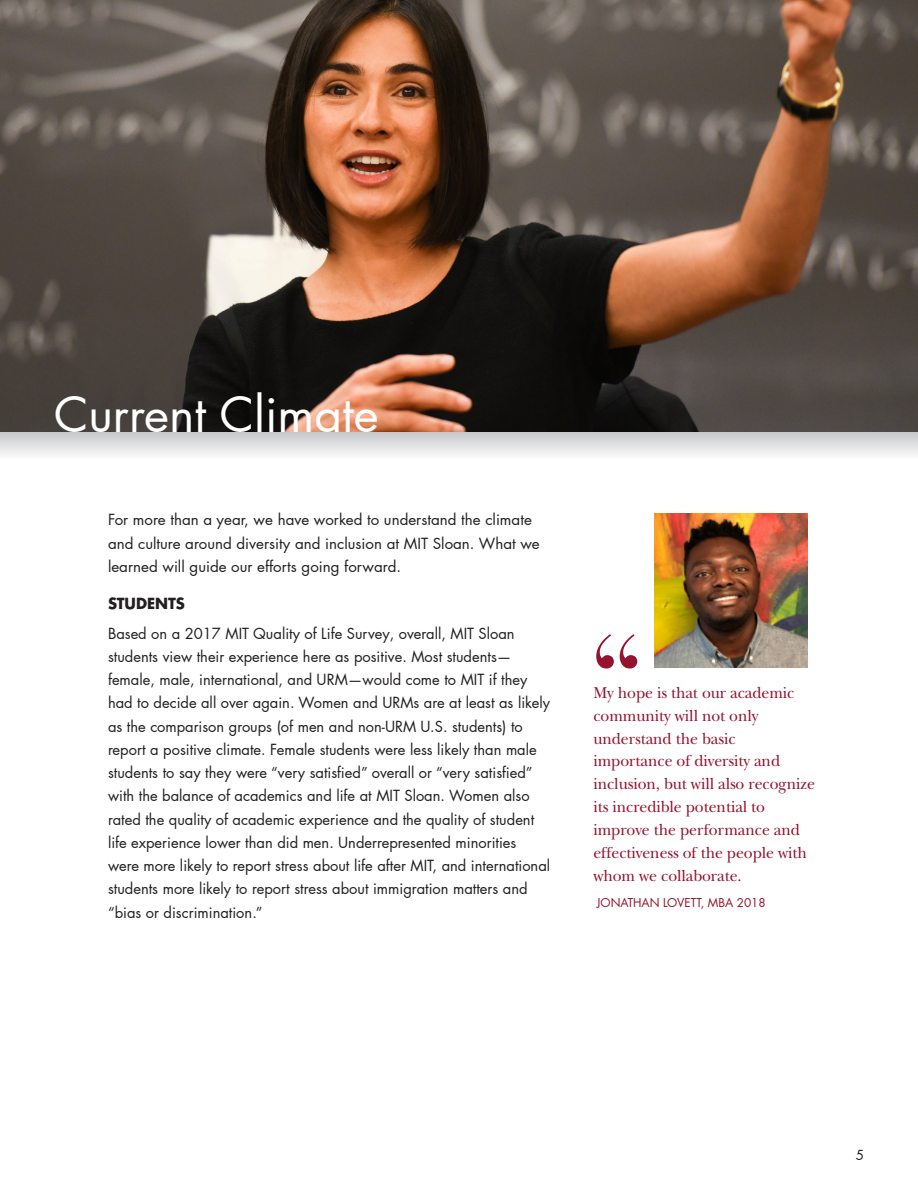
<style>
.page{position:relative;width:918px;height:1188px;background:#fff}
.page>*{position:absolute;margin:0;border:0;box-sizing:border-box;transform-origin:0 0}
.t1{font:48px "Futura LT Pro";color:#fff}
.t2{font:16.5px/22.8px "New Baskerville";letter-spacing:-.005em;color:#95132f;scale:.96 1}
.t3{font:15px/23.2px "Futura LT Pro";color:#231f20}
.t4{font:700 15px "Futura LT Pro";color:#231f20}
.t5{font:13.5px "Futura LT Pro";color:#231f20}
.t6{font:12px "Futura LT Pro";color:#95132f}
</style>
<div class="page">
<img style="left:0;top:0;width:918px;height:432px">
<svg style="left:0;top:432px;width:918px;height:23px;background:#dddddf"></svg>
<img style="left:655px;top:514px;width:153px;height:154px">
<svg style="left:596px;top:634px;width:41px;height:35px"></svg>
<p class="t1" style="left:54px;top:382px;width:326px">Current Climate</p>
<p class="t3" style="left:108px;top:508px;width:433px">For more than a year, we have worked to understand the climate and culture around diversity and inclusion at MIT Sloan. What we learned will guide our efforts going forward.</p>
<p class="t4" style="left:108px;top:591px;width:79px">STUDENTS</p>
<p class="t3" style="left:108px;top:621px;width:444px">Based on a 2017 MIT Quality of Life Survey, overall, MIT Sloan students view their experience here as positive. Most students— female, male, international, and URM—would come to MIT if they had to decide all over again. Women and URMs are at least as likely as the comparison groups (of men and non-URM U.S. students) to report a positive climate. Female students were less likely than male students to say they were “very satisfied” overall or “very satisfied” with the balance of academics and life at MIT Sloan. Women also rated the quality of academic experience and the quality of student life experience lower than did men. Underrepresented minorities were more likely to report stress about life after MIT, and international students more likely to report stress about immigration matters and “bias or discrimination.”</p>
<p class="t2" style="left:593px;top:681px;width:232px">My hope is that our academic community will not only understand the basic importance of diversity and inclusion, but will also recognize its incredible potential to improve the performance and effectiveness of the people with whom we collaborate.</p>
<p class="t6" style="left:597px;top:894px;width:170px">JONATHAN LOVETT, MBA 2018</p>
<p class="t5" style="left:856px;top:1146px;width:10px">5</p>
</div>
